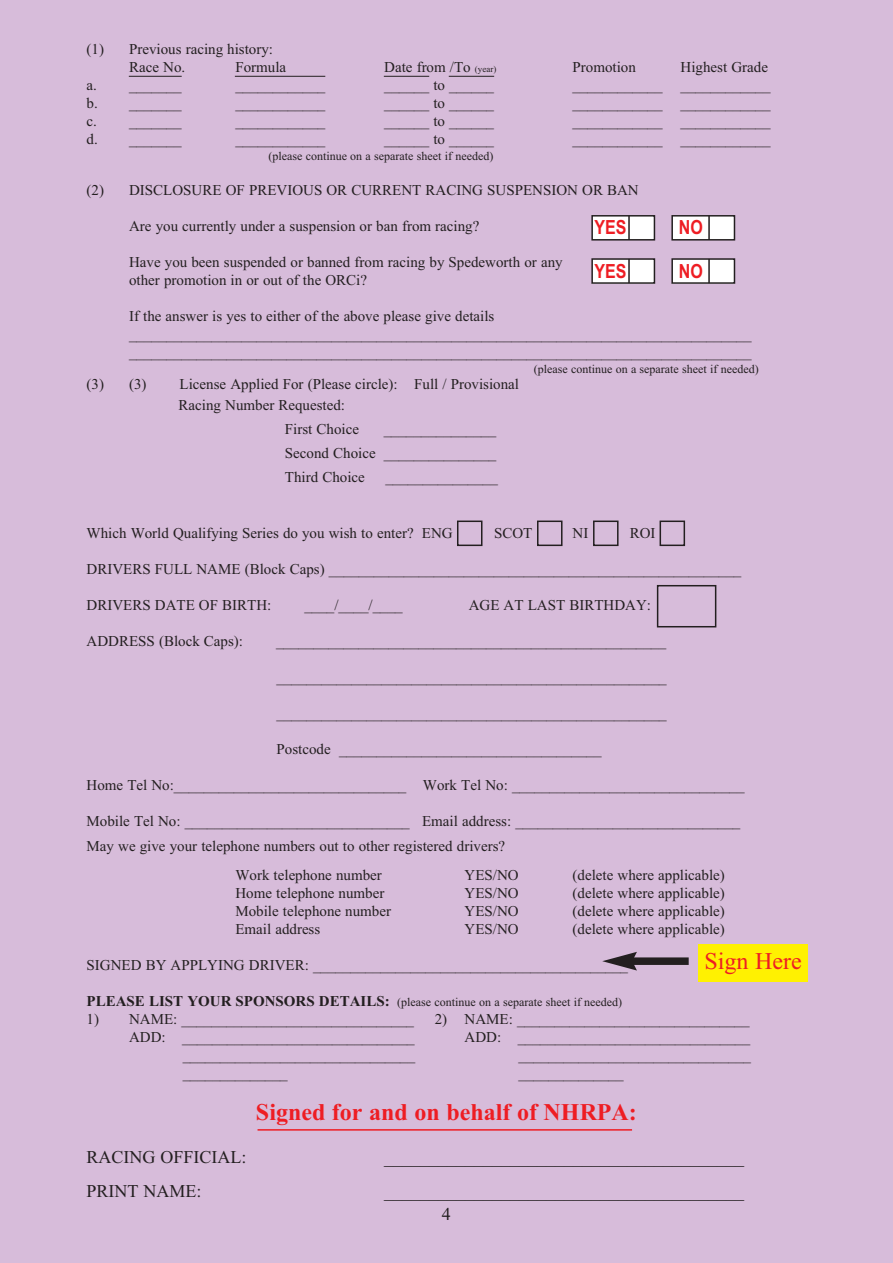
<style>
.page{position:relative;width:893px;height:1263px;background:#d7bcda}
.page>*{position:absolute;margin:0;border:0;box-sizing:border-box;transform-origin:0 0}
.t1{font:24px "Times New Roman PS Bold MT OTF";color:#ee1d23}
.t2{font:24px "Times New Roman";color:#ee1d23}
.t3{font:700 19.5px "Arial Narrow";color:#ee1d23}
.t4{font:18px "Times New Roman";color:#231f20}
.t5{font:15px/18px "Times New Roman";color:#231f20}
.t6{font:12px "Times New Roman";color:#231f20}
.s1{font-size:9px}
.s2{font-family:"Times New Roman PS Bold MT OTF";font-size:15px}
</style>
<div class="page">
<div style="left:657px;top:585px;width:59px;height:42px;border:2px solid #231f20"></div>
<hr style="left:129px;top:76px;width:53px;height:1px;background:#231f20">
<hr style="left:235px;top:76px;width:90px;height:1px;background:#231f20">
<hr style="left:384px;top:76px;width:45px;height:1px;background:#231f20">
<hr style="left:449px;top:76px;width:45px;height:1px;background:#231f20">
<hr style="left:258px;top:1129px;width:374px;height:1px;background:#ee1d23">
<svg style="left:457px;top:520px;width:229px;height:27px"></svg>
<div style="left:698px;top:944px;width:110px;height:38px;background:#fff101"></div>
<div style="left:630px;top:957px;width:59px;height:8px;background:#231f20"></div>
<svg style="left:602px;top:952px;width:35px;height:18px"></svg>
<div style="left:592px;top:216px;width:62px;height:24px;background:#fff"></div>
<div style="left:591px;top:215px;width:64px;height:26px;border:2px solid #231f20"></div>
<hr style="left:628px;top:216px;width:2px;height:24px;background:#231f20">
<div style="left:672px;top:216px;width:62px;height:24px;background:#fff"></div>
<div style="left:671px;top:215px;width:64px;height:26px;border:2px solid #231f20"></div>
<hr style="left:708px;top:216px;width:2px;height:24px;background:#231f20">
<div style="left:592px;top:259px;width:62px;height:24px;background:#fff"></div>
<div style="left:591px;top:258px;width:64px;height:26px;border:2px solid #231f20"></div>
<hr style="left:628px;top:259px;width:2px;height:24px;background:#231f20">
<div style="left:672px;top:259px;width:62px;height:24px;background:#fff"></div>
<div style="left:671px;top:258px;width:64px;height:26px;border:2px solid #231f20"></div>
<hr style="left:708px;top:259px;width:2px;height:24px;background:#231f20">
<p class="t5" style="left:129px;top:42px;width:146px;text-indent:-43px">(1) Previous racing history:<br>Race No.</p>
<p class="t5" style="left:235px;top:60px;width:52px">Formula</p>
<p class="t5" style="left:384px;top:60px;width:114px">Date from /To <span class="s1">(year)</span></p>
<p class="t5" style="left:573px;top:60px;width:65px">Promotion</p>
<p class="t5" style="left:681px;top:60px;width:89px">Highest Grade</p>
<p class="t5" style="left:87px;top:78px;width:97px">a. _______</p>
<p class="t5" style="left:235px;top:78px;width:91px">____________</p>
<p class="t5" style="left:384px;top:78px;width:111px">______ to ______</p>
<p class="t5" style="left:573px;top:78px;width:199px">____________ ____________</p>
<p class="t5" style="left:87px;top:96px;width:97px">b. _______</p>
<p class="t5" style="left:235px;top:96px;width:91px">____________</p>
<p class="t5" style="left:384px;top:96px;width:111px">______ to ______</p>
<p class="t5" style="left:573px;top:96px;width:199px">____________ ____________</p>
<p class="t5" style="left:87px;top:114px;width:97px">c. _______</p>
<p class="t5" style="left:235px;top:114px;width:91px">____________</p>
<p class="t5" style="left:384px;top:114px;width:111px">______ to ______</p>
<p class="t5" style="left:573px;top:114px;width:199px">____________ ____________</p>
<p class="t5" style="left:87px;top:132px;width:97px">d. _______</p>
<p class="t5" style="left:235px;top:132px;width:91px">____________</p>
<p class="t5" style="left:384px;top:132px;width:111px">______ to ______</p>
<p class="t5" style="left:573px;top:132px;width:199px">____________ ____________</p>
<p class="t6" style="left:268px;top:152px;width:227px">(please continue on a separate sheet if needed)</p>
<p class="t5" style="left:87px;top:182px;width:554px">(2) DISCLOSURE OF PREVIOUS OR CURRENT RACING SUSPENSION OR BAN</p>
<p class="t5" style="left:129px;top:218px;width:352px">Are you currently under a suspension or ban from racing?</p>
<p class="t5" style="left:129px;top:254px;width:435px">Have you been suspended or banned from racing by Spedeworth or any other promotion in or out of the ORCi?</p>
<p class="t5" style="left:129px;top:308px;width:624px">If the answer is yes to either of the above please give details ___________________________________________________________________________________ ___________________________________________________________________________________</p>
<p class="t6" style="left:534px;top:364px;width:227px">(please continue on a separate sheet if needed)</p>
<p class="t5" style="left:87px;top:377px;width:62px">(3) (3)</p>
<p class="t5" style="left:179px;top:375px;width:342px;line-height:21px">License Applied For (Please circle): Full / Provisional<br>Racing Number Requested:</p>
<p class="t5" style="left:285px;top:422px;width:76px">First Choice</p>
<p class="t5" style="left:285px;top:419px;width:213px;line-height:24px;text-align:justify;text-indent:99px">_______________ Second Choice _______________ Third Choice</p>
<p class="t5" style="left:385px;top:470px;width:114px">_______________</p>
<h2 class="t3" style="left:594px;top:216px;width:33px">YES</h2>
<h2 class="t3" style="left:679px;top:216px;width:25px">NO</h2>
<h2 class="t3" style="left:594px;top:259px;width:33px">YES</h2>
<h2 class="t3" style="left:679px;top:259px;width:25px">NO</h2>
<p class="t5" style="left:87px;top:525px;width:368px">Which World Qualifying Series do you wish to enter? ENG</p>
<p class="t5" style="left:494px;top:525px;width:40px">SCOT</p>
<p class="t5" style="left:573px;top:525px;width:17px">NI</p>
<p class="t5" style="left:630px;top:525px;width:27px">ROI</p>
<p class="t5" style="left:87px;top:561px;width:656px">DRIVERS FULL NAME (Block Caps) _______________________________________________________</p>
<p class="t5" style="left:87px;top:597px;width:186px">DRIVERS DATE OF BIRTH:</p>
<p class="t5" style="left:304px;top:597px;width:100px">____/____/____</p>
<p class="t5" style="left:469px;top:597px;width:184px">AGE AT LAST BIRTHDAY:</p>
<p class="t5" style="left:87px;top:633px;width:158px">ADDRESS (Block Caps):</p>
<p class="t5" style="left:276px;top:633px;width:391px">____________________________________________________</p>
<p class="t5" style="left:277px;top:669px;width:391px">____________________________________________________</p>
<p class="t5" style="left:277px;top:705px;width:391px">____________________________________________________</p>
<p class="t5" style="left:277px;top:741px;width:326px">Postcode ___________________________________</p>
<p class="t5" style="left:87px;top:777px;width:659px">Home Tel No:_______________________________ Work Tel No: _______________________________</p>
<p class="t5" style="left:87px;top:810px;width:655px;line-height:25.5px">Mobile Tel No: ______________________________ Email address: ______________________________<br>May we give your telephone numbers out to other registered drivers?</p>
<p class="t5" style="left:235px;top:867px;width:148px">Work telephone number</p>
<p class="t5" style="left:465px;top:867px;width:56px">YES/NO</p>
<p class="t5" style="left:573px;top:867px;width:154px">(delete where applicable)</p>
<p class="t5" style="left:235px;top:885px;width:151px">Home telephone number</p>
<p class="t5" style="left:465px;top:885px;width:56px">YES/NO</p>
<p class="t5" style="left:573px;top:885px;width:154px">(delete where applicable)</p>
<p class="t5" style="left:235px;top:903px;width:157px">Mobile telephone number</p>
<p class="t5" style="left:465px;top:903px;width:56px">YES/NO</p>
<p class="t5" style="left:573px;top:903px;width:154px">(delete where applicable)</p>
<p class="t5" style="left:235px;top:921px;width:86px">Email address</p>
<p class="t5" style="left:465px;top:921px;width:56px">YES/NO</p>
<p class="t5" style="left:573px;top:921px;width:154px">(delete where applicable)</p>
<p class="t5" style="left:87px;top:957px;width:543px">SIGNED BY APPLYING DRIVER: __________________________________________</p>
<p class="t6" style="left:87px;top:998px;width:537px"><span class="s2">PLEASE LIST YOUR SPONSORS DETAILS:</span> (please continue on a separate sheet if needed)</p>
<p class="t5" style="left:87px;top:1011px;width:329px">1) NAME: _______________________________</p>
<p class="t5" style="left:435px;top:1011px;width:316px">2) NAME: _______________________________</p>
<p class="t5" style="left:129px;top:1029px;width:287px">ADD: _______________________________</p>
<p class="t5" style="left:465px;top:1029px;width:287px">ADD: _______________________________</p>
<p class="t5" style="left:183px;top:1047px;width:234px">_______________________________</p>
<p class="t5" style="left:519px;top:1047px;width:234px">_______________________________</p>
<p class="t5" style="left:183px;top:1065px;width:106px">______________</p>
<p class="t5" style="left:519px;top:1065px;width:106px">______________</p>
<h1 class="t1" style="left:256px;top:1104px;width:382px">Signed for and on behalf of NHRPA:</h1>
<p class="t4" style="left:87px;top:1150px;width:161px">RACING OFFICIAL:</p>
<p class="t4" style="left:384px;top:1150px;width:361px">________________________________________</p>
<p class="t4" style="left:87px;top:1185px;width:116px">PRINT NAME:</p>
<p class="t4" style="left:384px;top:1185px;width:362px">________________________________________</p>
<h1 class="t2" style="left:704px;top:952px;width:99px">Sign Here</h1>
<p class="t4" style="left:442px;top:1208px;width:10px">4</p>
</div>
